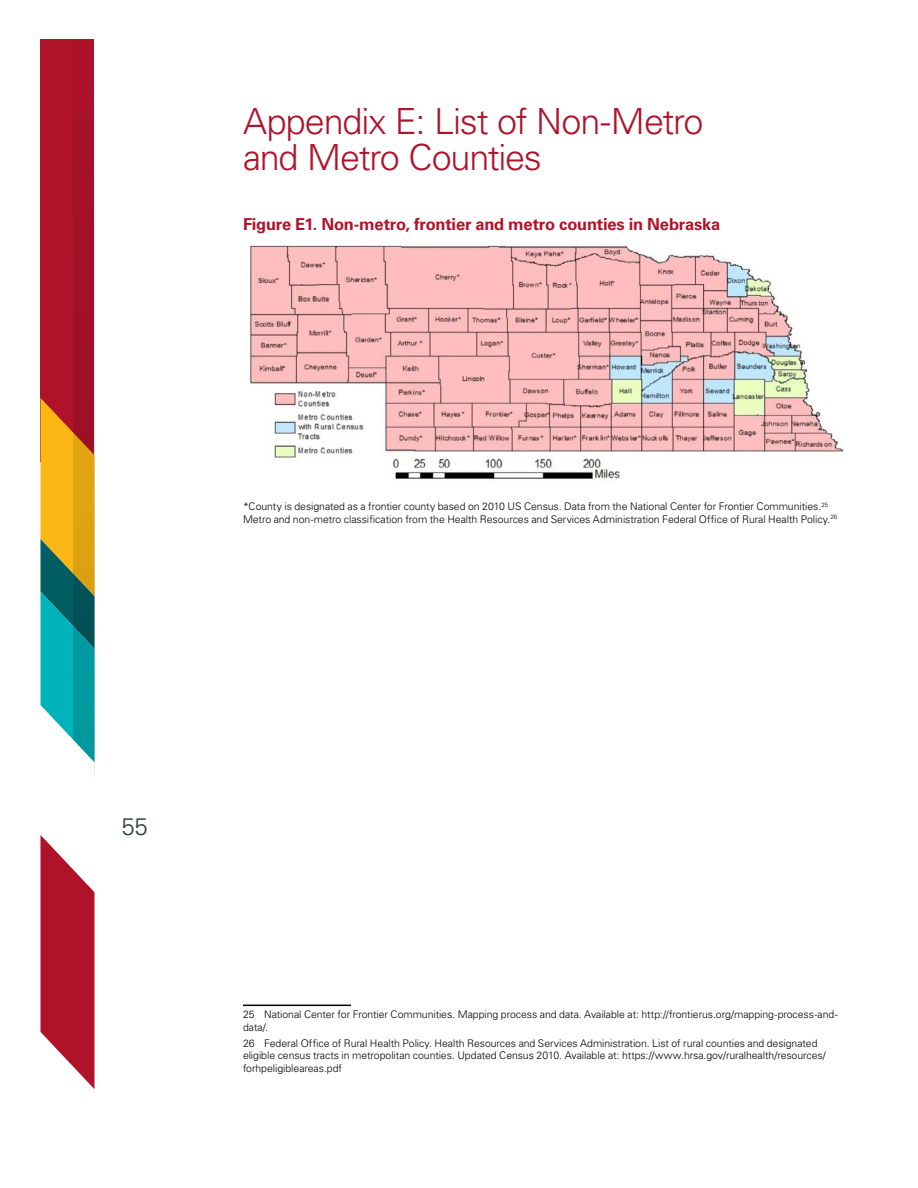
<style>
.page{position:relative;width:918px;height:1188px;background:#fff}
.page>*{position:absolute;margin:0;border:0;box-sizing:border-box;transform-origin:0 0}
.t1{font:300 36px/36px "Univers LT Std";letter-spacing:-.035em;color:#ae132a}
.t2{font:300 24px "Univers LT Std";color:#303c42}
.t3{font:700 16.5px "Univers LT Std";letter-spacing:-.01em;color:#ae132a}
.t4{font:300 10.5px/12.6px "Univers LT Std";letter-spacing:-.005em;color:#000}
</style>
<div class="page">
<div style="left:40px;top:39px;width:54px;height:422px;background:#ae132a"></div>
<div style="left:73px;top:39px;width:21px;height:738px;background:#a41127"></div>
<svg style="left:40px;top:398px;width:54px;height:691px"></svg>
<img style="left:250px;top:245px;width:594px;height:234px">
<hr style="left:243px;top:1005px;width:108px;height:1px;background:#000">
<h1 class="t1" style="left:243px;top:103px;width:462px">Appendix E: List of Non-Metro and Metro Counties</h1>
<h3 class="t3" style="left:243px;top:215px;width:479px">Figure E1. Non-metro, frontier and metro counties in Nebraska</h3>
<p class="t4" style="left:243px;top:500px;width:596px">*County is designated as a frontier county based on 2010 US Census. Data from the National Center for Frontier Communities.<sup>25<br></sup>Metro and non-metro classification from the Health Resources and Services Administration Federal Office of Rural Health Policy.<sup>26</sup></p>
<h2 class="t2" style="left:122px;top:812px;width:28px">55</h2>
<p class="t4" style="left:243px;top:1008px;width:596px">25 National Center for Frontier Communities. Mapping process and data. Available at: http://frontierus.org/mapping-process-and&shy;data/.</p>
<p class="t4" style="left:243px;top:1036px;width:584px">26 Federal Office of Rural Health Policy. Health Resources and Services Administration. List of rural counties and designated eligible census tracts in metropolitan counties. Updated Census 2010. Available at: https://www.hrsa.gov/ruralhealth/resources/ forhpeligibleareas.pdf</p>
</div>
